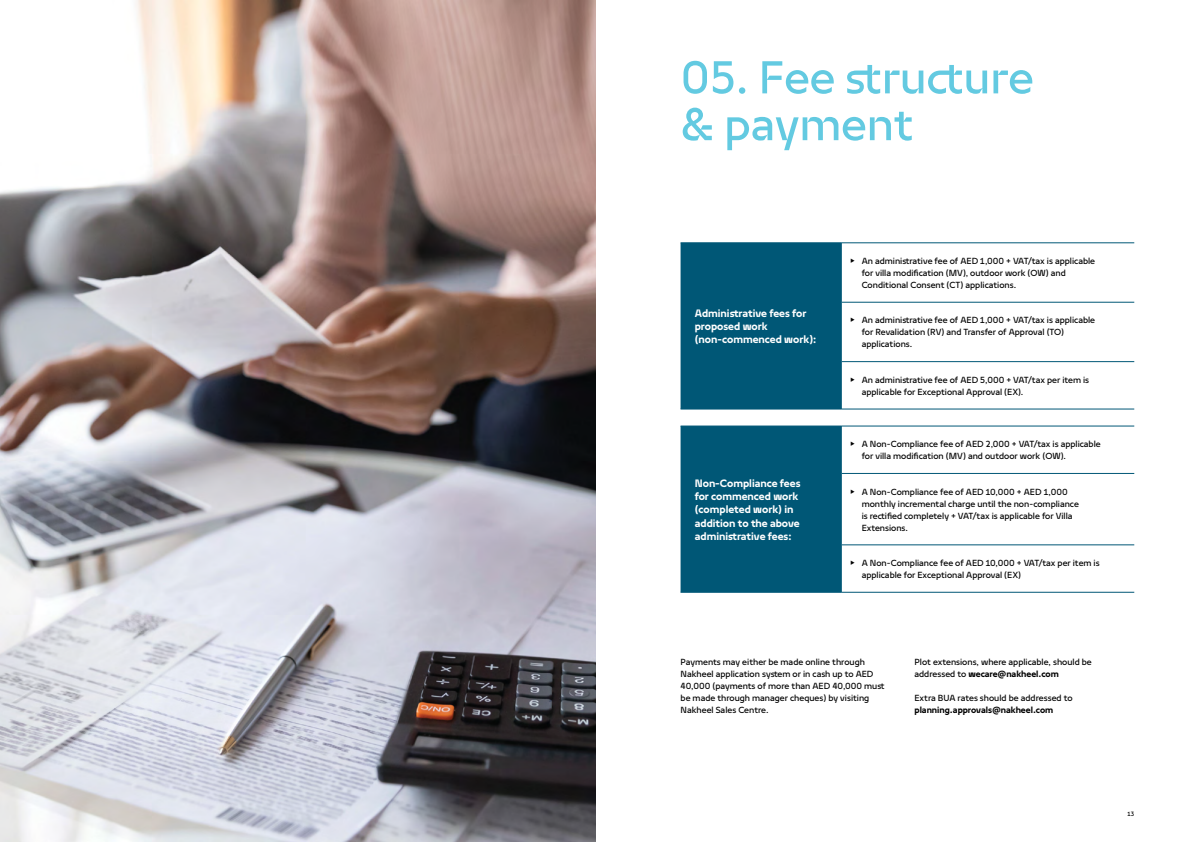
<style>
.page{position:relative;width:1191px;height:842px;background:#fff}
.page>*{position:absolute;margin:0;border:0;box-sizing:border-box;transform-origin:0 0}
.t1{font:52px/46.8px "Nakheel Headline";color:#63cae1}
.t2{font:700 12px/13.2px "Nakheel Text";color:#fff}
.t3{font:10px/12px "Nakheel Text";color:#000}
.t4{font:700 10px "Nakheel Text";color:#000}
.t5{font:7px "Nakheel Text";color:#000}
.s1{font-weight:700}
</style>
<div class="page">
<img style="left:0;top:0;width:595px;height:842px">
<div style="left:680px;top:244px;width:162px;height:348px;background:#005776"></div>
<hr style="left:680px;top:243px;width:162px;height:1px;background:#005776">
<hr style="left:842px;top:243px;width:292px;height:1px;background:#005776">
<hr style="left:842px;top:302px;width:292px;height:1px;background:#005776">
<hr style="left:842px;top:361px;width:292px;height:1px;background:#005776">
<hr style="left:680px;top:409px;width:162px;height:1px;background:#005776">
<hr style="left:842px;top:409px;width:292px;height:1px;background:#005776">
<hr style="left:680px;top:426px;width:162px;height:1px;background:#005776">
<hr style="left:680px;top:592px;width:162px;height:1px;background:#005776">
<hr style="left:842px;top:426px;width:292px;height:1px;background:#005776">
<hr style="left:842px;top:473px;width:292px;height:1px;background:#005776">
<hr style="left:842px;top:545px;width:292px;height:1px;background:#005776">
<hr style="left:842px;top:592px;width:292px;height:1px;background:#005776">
<h1 class="t1" style="left:680px;top:52px;width:355px">05. Fee structure &amp; payment</h1>
<p class="t2" style="left:694px;top:306px;width:123px">Administrative fees for proposed work (non-commenced work):</p>
<p class="t2" style="left:694px;top:476px;width:107px">Non-Compliance fees for commenced work (completed work) in addition to the above administrative fees:</p>
<p class="t3" style="left:861px;top:255px;width:235px;text-indent:-11px">▶ An administrative fee of AED 1,000 + VAT/tax is applicable for villa modification (MV), outdoor work (OW) and<br>Conditional Consent (CT) applications.</p>
<p class="t3" style="left:861px;top:314px;width:235px;text-indent:-11px">▶ An administrative fee of AED 1,000 + VAT/tax is applicable for Revalidation (RV) and Transfer of Approval (TO) applications.</p>
<p class="t3" style="left:861px;top:373px;width:229px;text-indent:-11px">▶ An administrative fee of AED 5,000 + VAT/tax per item is applicable for Exceptional Approval (EX).</p>
<p class="t3" style="left:861px;top:438px;width:240px;text-indent:-11px">▶ A Non-Compliance fee of AED 2,000 + VAT/tax is applicable for villa modification (MV) and outdoor work (OW).</p>
<p class="t3" style="left:861px;top:485px;width:219px;text-indent:-11px">▶ A Non-Compliance fee of AED 10,000 + AED 1,000 monthly incremental charge until the non-compliance is rectified completely + VAT/tax is applicable for Villa Extensions.</p>
<p class="t3" style="left:861px;top:557px;width:239px;text-indent:-11px">▶ A Non-Compliance fee of AED 10,000 + VAT/tax per item is applicable for Exceptional Approval (EX)</p>
<p class="t3" style="left:680px;top:656px;width:205px">Payments may either be made online through Nakheel application system or in cash up to AED 40,000 (payments of more than AED 40,000 must be made through manager cheques) by visiting Nakheel Sales Centre.</p>
<p class="t3" style="left:914px;top:656px;width:179px">Plot extensions, where applicable, should be addressed to <span class="s1">wecare@nakheel.com</span></p>
<p class="t3" style="left:914px;top:692px;width:159px">Extra BUA rates should be addressed to</p>
<p class="t4" style="left:914px;top:703px;width:140px">planning.approvals@nakheel.com</p>
<p class="t5" style="left:1127px;top:809px;width:8px">13</p>
</div>
